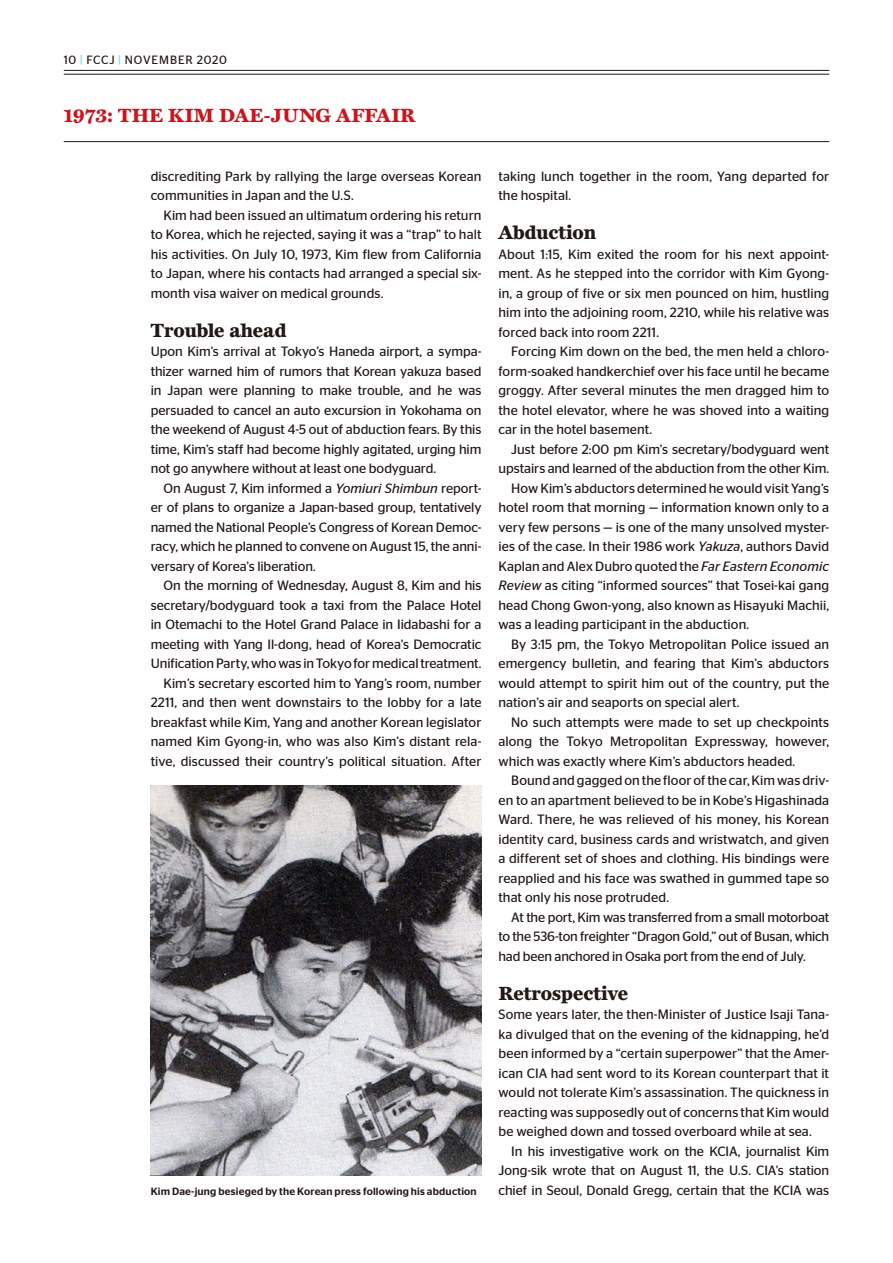
<style>
.page{position:relative;width:893px;height:1263px;background:#fff}
.page>*{position:absolute;margin:0;border:0;box-sizing:border-box;transform-origin:0 0}
.t1{font:700 19.5px "Miller Daily One";color:#221815}
.t2{font:700 19.5px "Miller Daily One";letter-spacing:.01em;color:#d0121b}
.t3{font:13.5px/19.5px "Stag Sans";letter-spacing:.005em;color:#221815;text-align:justify}
.t4{font:13.5px "Stag Sans";letter-spacing:-.015em;color:#221815}
.t5{font:12px "Stag Sans";letter-spacing:.065em;color:#221815}
.t6{font:500 10.5px "Stag Sans";letter-spacing:.02em;color:#221815}
.s1{color:#7ecef4}
.s2{font-style:italic}
</style>
<div class="page">
<img style="left:151px;top:785px;width:330px;height:390px">
<hr style="left:64px;top:141px;width:765px;height:1px;background:#221815">
<hr style="left:64px;top:74px;width:765px;height:1px;background:#221815">
<hr style="left:64px;top:70px;width:765px;height:1px;background:#221815">
<p class="t5" style="left:64px;top:53px;width:165px">10 <span class="s1">|</span> FCCJ <span class="s1">|</span> NOVEMBER 2020</p>
<h1 class="t2" style="left:64px;top:104px;width:353px">1973: THE KIM DAE-JUNG AFFAIR</h1>
<p class="t3" style="left:151px;top:166px;width:332px">discrediting Park by rallying the large overseas Korean communities in Japan and the U.S.</p>
<p class="t3" style="left:151px;top:205px;width:332px;text-indent:13px">Kim had been issued an ultimatum ordering his return to Korea, which he rejected, saying it was a “trap” to halt his activities. On July 10, 1973, Kim flew from California to Japan, where his contacts had arranged a special six&shy;month visa waiver on medical grounds.</p>
<h1 class="t1" style="left:151px;top:318px;width:137px">Trouble ahead</h1>
<p class="t3" style="left:151px;top:342px;width:332px">Upon Kim’s arrival at Tokyo’s Haneda airport, a sympa&shy;thizer warned him of rumors that Korean yakuza based in Japan were planning to make trouble, and he was persuaded to cancel an auto excursion in Yokohama on the weekend of August 4-5 out of abduction fears. By this time, Kim’s staff had become highly agitated, urging him not go anywhere without at least one bodyguard.</p>
<p class="t3" style="left:151px;top:478px;width:332px;text-indent:13px">On August 7, Kim informed a <span class="s2">Yomiuri Shimbun</span> report&shy;er of plans to organize a Japan-based group, tentatively named the National People’s Congress of Korean Democ&shy;racy, which he planned to convene on August 15, the anni&shy;versary of Korea’s liberation.</p>
<p class="t3" style="left:151px;top:576px;width:332px;text-align:right">On the morning of Wednesday, August 8, Kim and his secretary/bodyguard took a taxi from the Palace Hotel in Otemachi to the Hotel Grand Palace in Iidabashi for a meeting with Yang Il-dong, head of Korea’s Democratic Unification Party, who was in Tokyo for medical treatment.<br>Kim’s secretary escorted him to Yang’s room, number 2211, and then went downstairs to the lobby for a late breakfast while Kim, Yang and another Korean legislator named Kim Gyong-in, who was also Kim’s distant rela&shy;tive, discussed their country’s political situation. After</p>
<p class="t3" style="left:498px;top:166px;width:332px">taking lunch together in the room, Yang departed for the hospital.</p>
<h1 class="t1" style="left:498px;top:221px;width:99px">Abduction</h1>
<p class="t3" style="left:498px;top:244px;width:332px">About 1:15, Kim exited the room for his next appoint&shy;ment. As he stepped into the corridor with Kim Gyong&shy;in, a group of five or six men pounced on him, hustling him into the adjoining room, 2210, while his relative was forced back into room 2211.</p>
<p class="t3" style="left:498px;top:342px;width:332px;text-indent:13px">Forcing Kim down on the bed, the men held a chloro&shy;form-soaked handkerchief over his face until he became groggy. After several minutes the men dragged him to the hotel elevator, where he was shoved into a waiting car in the hotel basement.</p>
<p class="t3" style="left:511px;top:439px;width:319px">Just before 2:00 pm Kim’s secretary/bodyguard went</p>
<p class="t3" style="left:498px;top:459px;width:332px">upstairs and learned of the abduction from the other Kim.</p>
<p class="t3" style="left:511px;top:478px;width:319px">How Kim’s abductors determined he would visit Yang’s</p>
<p class="t3" style="left:498px;top:498px;width:332px">hotel room that morning — information known only to a</p>
<p class="t3" style="left:498px;top:517px;width:332px">very few persons — is one of the many unsolved myster-</p>
<p class="t3" style="left:498px;top:537px;width:332px">ies of the case. In their 1986 work <span class="s2">Yakuza</span>, authors David</p>
<p class="t3" style="left:498px;top:556px;width:332px">Kaplan and Alex Dubro quoted the <span class="s2">Far Eastern Economic</span></p>
<p class="t3" style="left:498px;top:576px;width:332px"><span class="s2">Review</span> as citing “informed sources” that Tosei-kai gang</p>
<p class="t3" style="left:498px;top:595px;width:332px">head Chong Gwon-yong, also known as Hisayuki Machii,</p>
<p class="t3" style="left:498px;top:615px;width:252px">was a leading participant in the abduction.</p>
<p class="t3" style="left:511px;top:634px;width:319px">By 3:15 pm, the Tokyo Metropolitan Police issued an</p>
<p class="t3" style="left:498px;top:654px;width:332px">emergency bulletin, and fearing that Kim’s abductors</p>
<p class="t3" style="left:498px;top:673px;width:332px">would attempt to spirit him out of the country, put the</p>
<p class="t3" style="left:498px;top:693px;width:242px">nation’s air and seaports on special alert.</p>
<p class="t3" style="left:511px;top:712px;width:319px">No such attempts were made to set up checkpoints</p>
<p class="t3" style="left:498px;top:732px;width:332px">along the Tokyo Metropolitan Expressway, however,</p>
<p class="t3" style="left:498px;top:751px;width:298px">which was exactly where Kim’s abductors headed.</p>
<p class="t3" style="left:511px;top:771px;width:319px">Bound and gagged on the floor of the car, Kim was driv-</p>
<p class="t3" style="left:498px;top:790px;width:332px">en to an apartment believed to be in Kobe’s Higashinada</p>
<p class="t3" style="left:498px;top:810px;width:332px">Ward. There, he was relieved of his money, his Korean</p>
<p class="t3" style="left:498px;top:829px;width:332px">identity card, business cards and wristwatch, and given</p>
<p class="t3" style="left:498px;top:849px;width:332px">a different set of shoes and clothing. His bindings were</p>
<p class="t3" style="left:498px;top:868px;width:332px">reapplied and his face was swathed in gummed tape so</p>
<p class="t3" style="left:498px;top:888px;width:172px">that only his nose protruded.</p>
<p class="t4" style="left:511px;top:909px;width:319px">At the port, Kim was transferred from a small motorboat</p>
<p class="t4" style="left:498px;top:929px;width:332px">to the 536-ton freighter “Dragon Gold,” out of Busan, which</p>
<p class="t3" style="left:498px;top:946px;width:309px">had been anchored in Osaka port from the end of July.</p>
<h1 class="t1" style="left:498px;top:981px;width:131px">Retrospective</h1>
<p class="t3" style="left:498px;top:1005px;width:332px">Some years later, the then-Minister of Justice Isaji Tana&shy;ka divulged that on the evening of the kidnapping, he’d been informed by a “certain superpower” that the Amer&shy;ican CIA had sent word to its Korean counterpart that it would not tolerate Kim’s assassination. The quickness in reacting was supposedly out of concerns that Kim would be weighed down and tossed overboard while at sea.</p>
<p class="t3" style="left:498px;top:1141px;width:332px;text-align:right">In his investigative work on the KCIA, journalist Kim<br>Jong-sik wrote that on August 11, the U.S. CIA’s station</p>
<p class="t6" style="left:151px;top:1185px;width:327px">Kim Dae-jung besieged by the Korean press following his abduction</p>
<p class="t3" style="left:498px;top:1180px;width:332px">chief in Seoul, Donald Gregg, certain that the KCIA was</p>
</div>
